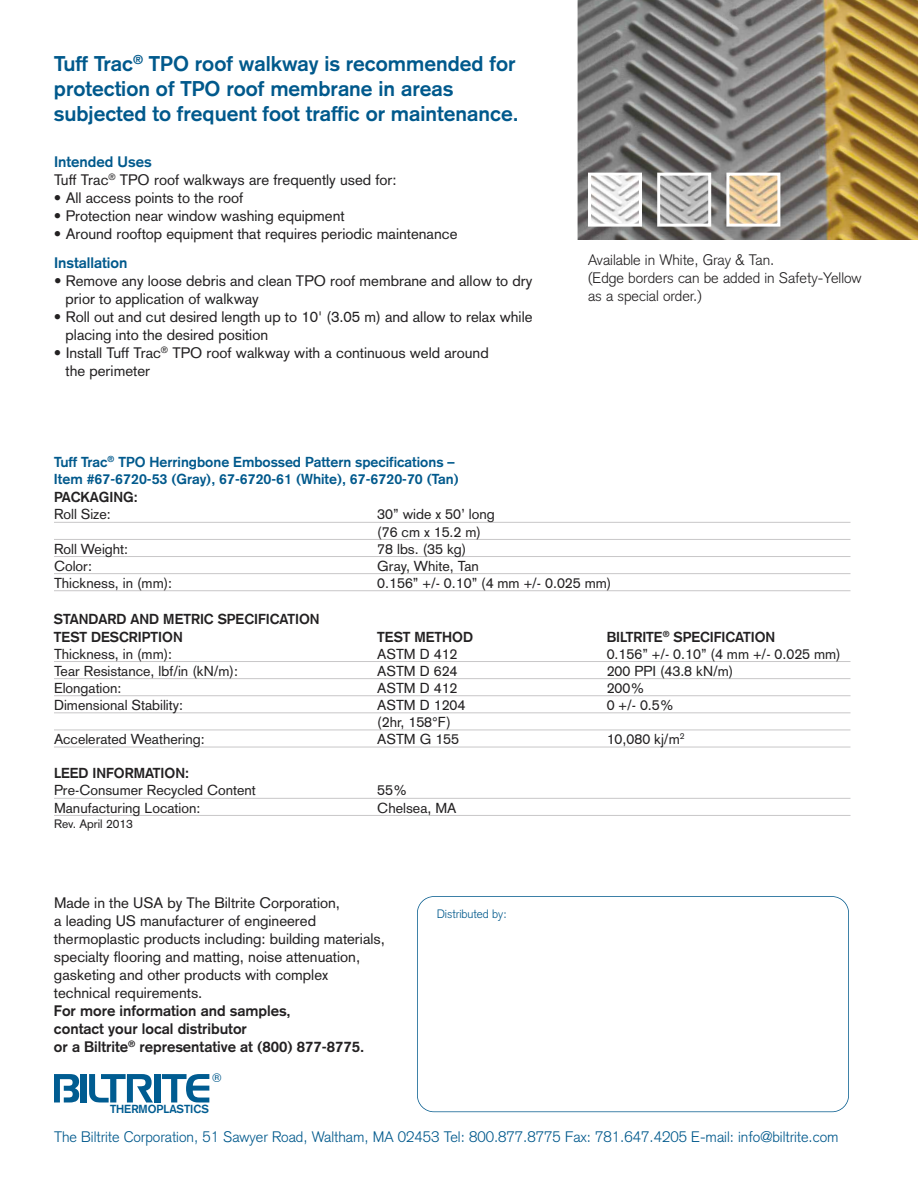
<style>
.page{position:relative;width:918px;height:1188px;background:#fff}
.page>*{position:absolute;margin:0;border:0;box-sizing:border-box;transform-origin:0 0}
.t1{font:700 21px/25.2px "Akzidenz Grotesk";color:#00598c}
.t2{font:15px/18px "Akzidenz Grotesk";color:#232122}
.t3{font:300 15px "Akzidenz Grotesk";color:#00598c}
.t4{font:700 15px/18px "Akzidenz Grotesk";color:#232122}
.t5{font:300 15px/18px "Akzidenz Grotesk";color:#232122}
.t6{font:700 15px "Akzidenz Grotesk";color:#00598c}
.t7{font:14.25px/17.1px "Akzidenz Grotesk";color:#232122}
.t8{font:700 14.25px/17.1px "Akzidenz Grotesk";color:#00598c}
.t9{font:700 14.25px/17.1px "Akzidenz Grotesk";color:#232122}
.t10{font:300 12px "Akzidenz Grotesk";color:#00598c}
.t11{font:12px "Akzidenz Grotesk";color:#232122}
.t12{font:12px "Helvetica";color:#00598c}
.t13{font:700 11.55px "Akzidenz Grotesk";color:#005c91}
.s1{font-weight:700;color:#00598c}
</style>
<div class="page">
<div style="left:417px;top:896px;width:432px;height:216px;border:2px solid #00598c;border-radius:17px"></div>
<div style="left:81px;top:1074px;width:6px;height:28px;background:#005c91"></div>
<svg style="left:89px;top:1074px;width:64px;height:28px"></svg>
<div style="left:154px;top:1074px;width:7px;height:28px;background:#005c91"></div>
<svg style="left:162px;top:1074px;width:47px;height:28px"></svg>
<svg style="left:54px;top:1074px;width:25px;height:28px"></svg>
<svg style="left:577px;top:0;width:341px;height:240px;background:#897d64"></svg>
<img style="left:730px;top:177px;width:46px;height:46px">
<div style="left:726px;top:173px;width:54px;height:54px;border:3px solid #fff"></div>
<img style="left:661px;top:177px;width:46px;height:46px">
<div style="left:657px;top:173px;width:54px;height:54px;border:3px solid #fff"></div>
<img style="left:592px;top:177px;width:46px;height:46px">
<div style="left:588px;top:173px;width:54px;height:54px;border:3px solid #fff"></div>
<hr style="left:54px;top:522px;width:797px;height:1px;background:#c8c7c8">
<hr style="left:54px;top:539px;width:797px;height:1px;background:#c8c7c8">
<hr style="left:54px;top:556px;width:797px;height:1px;background:#c8c7c8">
<hr style="left:54px;top:573px;width:797px;height:1px;background:#c8c7c8">
<hr style="left:54px;top:590px;width:797px;height:1px;background:#c8c7c8">
<hr style="left:54px;top:661px;width:797px;height:1px;background:#c8c7c8">
<hr style="left:54px;top:678px;width:797px;height:1px;background:#c8c7c8">
<hr style="left:54px;top:695px;width:797px;height:1px;background:#c8c7c8">
<hr style="left:54px;top:713px;width:797px;height:1px;background:#c8c7c8">
<hr style="left:54px;top:730px;width:797px;height:1px;background:#c8c7c8">
<hr style="left:54px;top:747px;width:797px;height:1px;background:#c8c7c8">
<hr style="left:54px;top:798px;width:797px;height:1px;background:#c8c7c8">
<hr style="left:54px;top:815px;width:797px;height:1px;background:#c8c7c8">
<h1 class="t1" style="left:54px;top:52px;width:466px">Tuff Trac<sup>®</sup> TPO roof walkway is recommended for protection of TPO roof membrane in areas subjected to frequent foot traffic or maintenance.</h1>
<p class="t2" style="left:54px;top:154px;width:344px"><span class="s1">Intended Uses<br></span>Tuff Trac<sup>®</sup> TPO roof walkways are frequently used for:</p>
<p class="t2" style="left:54px;top:190px;width:191px">• All access points to the roof</p>
<p class="t2" style="left:54px;top:208px;width:292px">• Protection near window washing equipment</p>
<p class="t2" style="left:54px;top:226px;width:405px">• Around rooftop equipment that requires periodic maintenance</p>
<p class="t6" style="left:54px;top:257px;width:75px">Installation</p>
<p class="t2" style="left:66px;top:273px;width:468px;text-indent:-12px">• Remove any loose debris and clean TPO roof membrane and allow to dry prior to application of walkway</p>
<p class="t2" style="left:66px;top:309px;width:468px;text-indent:-12px">• Roll out and cut desired length up to 10' (3.05 m) and allow to relax while placing into the desired position</p>
<p class="t2" style="left:66px;top:345px;width:425px;text-indent:-12px">• Install Tuff Trac<sup>®</sup> TPO roof walkway with a continuous weld around the perimeter</p>
<p class="t5" style="left:588px;top:252px;width:275px">Available in White, Gray &amp; Tan.<br>(Edge borders can be added in Safety-Yellow as a special order.)</p>
<p class="t8" style="left:54px;top:454px;width:406px">Tuff Trac<sup>®</sup> TPO Herringbone Embossed Pattern specifications –<br>Item #67-6720-53 (Gray), 67-6720-61 (White), 67-6720-70 (Tan)</p>
<p class="t9" style="left:54px;top:490px;width:85px">PACKAGING:</p>
<p class="t7" style="left:54px;top:507px;width:58px">Roll Size:</p>
<p class="t7" style="left:377px;top:507px;width:119px">30” wide x 50’ long (76 cm x 15.2 m)</p>
<p class="t7" style="left:54px;top:542px;width:76px">Roll Weight:</p>
<p class="t7" style="left:377px;top:542px;width:90px">78 lbs. (35 kg)</p>
<p class="t7" style="left:54px;top:559px;width:39px">Color:</p>
<p class="t7" style="left:377px;top:559px;width:103px">Gray, White, Tan</p>
<p class="t7" style="left:54px;top:576px;width:120px">Thickness, in (mm):</p>
<p class="t7" style="left:377px;top:576px;width:236px">0.156” +/- 0.10” (4 mm +/- 0.025 mm)</p>
<p class="t9" style="left:54px;top:612px;width:267px">STANDARD AND METRIC SPECIFICATION<br>TEST DESCRIPTION</p>
<p class="t9" style="left:377px;top:629px;width:97px">TEST METHOD</p>
<p class="t9" style="left:607px;top:629px;width:170px">BILTRITE<sup>®</sup> SPECIFICATION</p>
<p class="t7" style="left:54px;top:647px;width:120px">Thickness, in (mm):</p>
<p class="t7" style="left:377px;top:647px;width:82px">ASTM D 412</p>
<p class="t7" style="left:607px;top:647px;width:236px">0.156” +/- 0.10” (4 mm +/- 0.025 mm)</p>
<p class="t7" style="left:54px;top:664px;width:186px">Tear Resistance, lbf/in (kN/m):</p>
<p class="t7" style="left:377px;top:664px;width:82px">ASTM D 624</p>
<p class="t7" style="left:607px;top:664px;width:128px">200 PPI (43.8 kN/m)</p>
<p class="t7" style="left:54px;top:681px;width:69px">Elongation:</p>
<p class="t7" style="left:377px;top:681px;width:82px">ASTM D 412</p>
<p class="t7" style="left:607px;top:681px;width:40px">200%</p>
<p class="t7" style="left:54px;top:698px;width:131px">Dimensional Stability:</p>
<p class="t7" style="left:377px;top:698px;width:90px">ASTM D 1204</p>
<p class="t7" style="left:607px;top:698px;width:69px">0 +/- 0.5%</p>
<p class="t7" style="left:377px;top:715px;width:75px">(2hr, 158°F)</p>
<p class="t7" style="left:54px;top:732px;width:152px">Accelerated Weathering:</p>
<p class="t7" style="left:377px;top:732px;width:83px">ASTM G 155</p>
<p class="t7" style="left:607px;top:732px;width:79px">10,080 kj/m<sup>2</sup></p>
<p class="t9" style="left:54px;top:766px;width:137px">LEED INFORMATION:</p>
<p class="t7" style="left:54px;top:783px;width:203px">Pre-Consumer Recycled Content</p>
<p class="t7" style="left:377px;top:783px;width:32px">55%</p>
<p class="t7" style="left:54px;top:801px;width:148px">Manufacturing Location:</p>
<p class="t7" style="left:377px;top:801px;width:81px">Chelsea, MA</p>
<p class="t11" style="left:54px;top:819px;width:80px">Rev. April 2013</p>
<p class="t2" style="left:54px;top:896px;width:332px">Made in the USA by The Biltrite Corporation,<br>a leading US manufacturer of engineered thermoplastic products including: building materials, specialty flooring and matting, noise attenuation, gasketing and other products with complex technical requirements.</p>
<p class="t4" style="left:54px;top:1003px;width:312px">For more information and samples,<br>contact your local distributor<br>or a Biltrite<sup>®</sup> representative at (800) 877-8775.</p>
<p class="t12" style="left:212px;top:1073px;width:10px">®</p>
<p class="t13" style="left:110px;top:1105px;width:100px">THERMOPLASTICS</p>
<p class="t10" style="left:437px;top:909px;width:72px">Distributed by:</p>
<p class="t3" style="left:54px;top:1132px;width:786px">The Biltrite Corporation, 51 Sawyer Road, Waltham, MA 02453 Tel: 800.877.8775 Fax: 781.647.4205 E-mail: info@biltrite.com</p>
</div>
